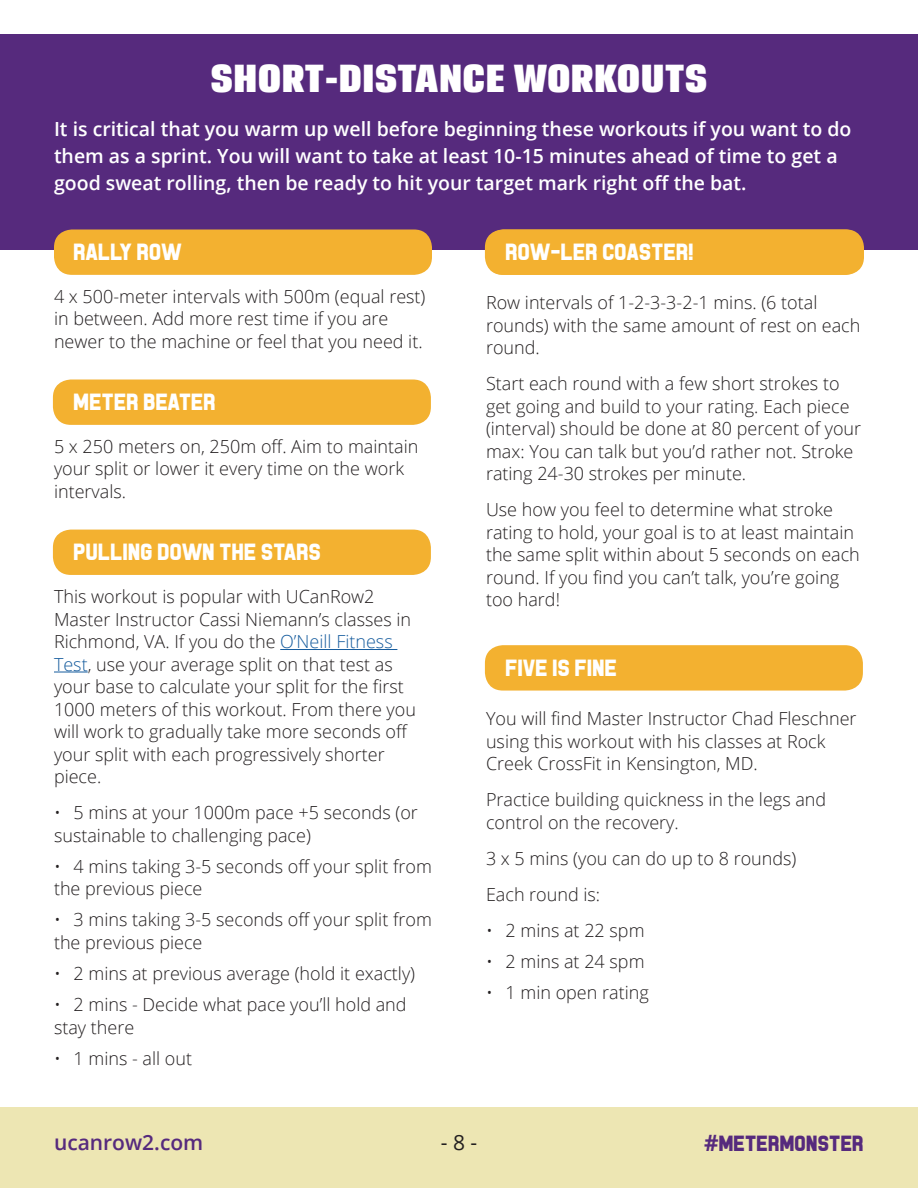
<style>
.page{position:relative;width:918px;height:1188px;background:#fff}
.page>*{position:absolute;margin:0;border:0;box-sizing:border-box;transform-origin:0 0}
.H1_-_Headline{font:42px "Breuer Headline";letter-spacing:.025em;color:#fff}
.Workout_Name{font:24px "Piston Pressure";letter-spacing:.025em;color:#fff}
.t1{font:22.5px "Piston Pressure";letter-spacing:.025em;color:#562a7d}
.t2{font:600 21px "Open Sans";color:#562a7d}
.t3{font:21px "Open Sans";color:#231f20}
.Body_copy{font:600 19.5px/27px "Open Sans";color:#fff}
.Workout_Copy{font:300 18px/22.5px "Open Sans";color:#231f20}
.s1{color:#175d9e}
.s2{font-family:"Open Sans";font-weight:700}
</style>
<div class="page">
<div style="left:0;top:1107px;width:918px;height:81px;background:#ede6b3"></div>
<div style="left:0;top:34px;width:918px;height:216px;background:#562a7d"></div>
<div style="left:54px;top:230px;width:378px;height:45px;background:#f3b130;border-radius:18px"></div>
<div style="left:53px;top:380px;width:378px;height:45px;background:#f3b130;border-radius:18px"></div>
<div style="left:53px;top:530px;width:378px;height:45px;background:#f3b130;border-radius:18px"></div>
<div style="left:485px;top:230px;width:378px;height:45px;background:#f3b130;border-radius:18px"></div>
<div style="left:485px;top:645px;width:378px;height:46px;background:#f3b130;border-radius:18px"></div>
<hr style="left:280px;top:649px;width:117px;height:1px;background:#175d9e">
<hr style="left:54px;top:672px;width:34px;height:1px;background:#175d9e">
<p class="H1_-_Headline" style="left:211px;top:55px;width:498px">SHORT-DISTANCE WORKOUTS</p>
<p class="Body_copy" style="left:54px;top:115px;width:799px">It is critical that you warm up well before beginning these workouts if you want to do them as a sprint. You will want to take at least 10-15 minutes ahead of time to get a good sweat rolling, then be ready to hit your target mark right off the bat.</p>
<p class="Workout_Name" style="left:74px;top:240px;width:109px">RALLY ROW</p>
<p class="Workout_Copy" style="left:54px;top:284px;width:373px">4 x 500-meter intervals with 500m (equal rest) in between. Add more rest time if you are newer to the machine or feel that you need it.</p>
<p class="Workout_Name" style="left:74px;top:390px;width:143px">METER BEATER</p>
<p class="Workout_Copy" style="left:54px;top:435px;width:366px">5 x 250 meters on, 250m off. Aim to maintain your split or lower it every time on the work intervals.</p>
<p class="Workout_Name" style="left:74px;top:540px;width:249px">PULLING DOWN THE STARS</p>
<p class="Workout_Copy" style="left:54px;top:585px;width:364px">This workout is popular with UCanRow2<br>Master Instructor Cassi Niemann’s classes in Richmond, VA. If you do the <span class="s1">O’Neill Fitness Test</span>, use your average split on that test as your base to calculate your split for the first 1000 meters of this workout. From there you will work to gradually take more seconds off your split with each progressively shorter piece.</p>
<p class="Workout_Copy" style="left:54px;top:801px;width:365px">• 5 mins at your 1000m pace +5 seconds (or sustainable to challenging pace)</p>
<p class="Workout_Copy" style="left:54px;top:855px;width:379px">• 4 mins taking 3-5 seconds off your split from the previous piece</p>
<p class="Workout_Copy" style="left:54px;top:908px;width:379px">• 3 mins taking 3-5 seconds off your split from the previous piece</p>
<p class="Workout_Copy" style="left:54px;top:962px;width:363px">• 2 mins at previous average (hold it exactly)</p>
<p class="Workout_Copy" style="left:54px;top:993px;width:354px">• 2 mins - Decide what pace you’ll hold and stay there</p>
<p class="Workout_Copy" style="left:54px;top:1047px;width:140px">• 1 mins - all out</p>
<p class="Workout_Name" style="left:506px;top:240px;width:189px">ROW-LER COASTER!</p>
<p class="Workout_Copy" style="left:486px;top:291px;width:376px">Row intervals of 1-2-3-3-2-1 mins. (6 total rounds) with the same amount of rest on each round.</p>
<p class="Workout_Copy" style="left:486px;top:372px;width:377px">Start each round with a few short strokes to get going and build to your rating. Each piece (interval) should be done at 80 percent of your max: You can talk but you’d rather not. Stroke rating 24-30 strokes per minute.</p>
<p class="Workout_Copy" style="left:486px;top:498px;width:375px">Use how you feel to determine what stroke rating to hold, your goal is to at least maintain the same split within about 5 seconds on each round. If you find you can’t talk, you’re going too hard!</p>
<p class="Workout_Name" style="left:506px;top:656px;width:112px">FIVE IS FINE</p>
<p class="Workout_Copy" style="left:486px;top:707px;width:372px">You will find Master Instructor Chad Fleschner using this workout with his classes at Rock<br>Creek CrossFit in Kensington, MD.</p>
<p class="Workout_Copy" style="left:486px;top:788px;width:342px">Practice building quickness in the legs and control on the recovery.</p>
<p class="Workout_Copy" style="left:486px;top:846px;width:312px">3 x 5 mins (you can do up to 8 rounds)</p>
<p class="Workout_Copy" style="left:486px;top:882px;width:116px">Each round is:</p>
<p class="Workout_Copy" style="left:486px;top:918px;width:160px">• 2 mins at 22 spm</p>
<p class="Workout_Copy" style="left:486px;top:949px;width:160px">• 2 mins at 24 spm</p>
<p class="Workout_Copy" style="left:486px;top:981px;width:164px">• 1 min open rating</p>
<p class="t2" style="left:54px;top:1128px;width:151px">ucanrow2.com</p>
<p class="t3" style="left:441px;top:1128px;width:38px">- 8 -</p>
<p class="t1" style="left:704px;top:1133px;width:161px"><span class="s2">#</span>METERMONSTER</p>
</div>
